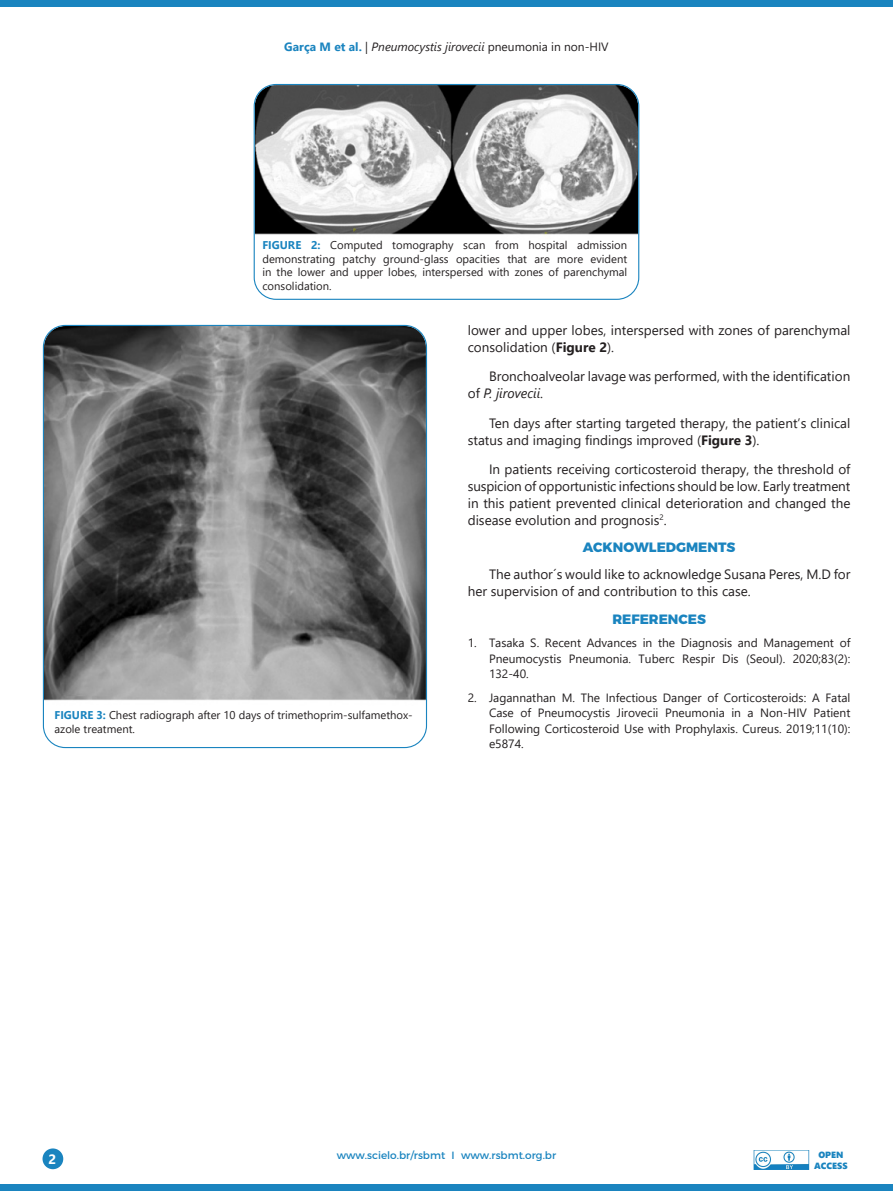
<style>
.page{position:relative;width:893px;height:1191px;background:#fff}
.page>*{position:absolute;margin:0;border:0;box-sizing:border-box;transform-origin:0 0}
.normal_1_5{font:13.5px/16.8px "Segoe UI";color:#231f20}
.SEÇÃO{font:800 13.5px "Montserrat";color:#1a84bf}
.t1{font:700 13.5px "Ebrima";color:#fff}
.t2{font:12px/15.3px "Segoe UI";color:#231f20;text-align:justify}
.cabecalho{font:italic 12px "Segoe UI";color:#231f20}
.FIGURA{font:11.25px/13.5px "Segoe UI";color:#231f20;text-align:justify}
.t3{font:10.5px "Montserrat";color:#1a84bf}
.Tabela_-_CORPO{font:9px "Segoe UI Black";color:#1a84bf}
.s1{font-weight:700;font-style:normal;color:#1a84bf}
.s2{font-style:normal}
.s3{font-weight:700;color:#1a84bf}
.s4{font-weight:700}
.s5{font-style:italic}
</style>
<div class="page">
<div style="left:43px;top:1148px;width:20px;height:21px;background:#1a84bf;border-radius:50%"></div>
<div style="left:0;top:0;width:893px;height:6px;background:#1a84bf"></div>
<div style="left:0;top:1184px;width:893px;height:7px;background:#1a84bf"></div>
<img style="left:255px;top:85px;width:383px;height:150px">
<div style="left:254px;top:84px;width:385px;height:216px;border:1px solid #1a84bf;border-radius:22px"></div>
<img style="left:44px;top:326px;width:382px;height:375px">
<img style="left:754px;top:1150px;width:55px;height:20px">
<p class="cabecalho" style="left:284px;top:36px;width:326px"><span class="s1">Garça M et al.</span> <span class="s2">|</span> Pneumocystis jirovecii <span class="s2">pneumonia in non-HIV</span></p>
<p class="FIGURA" style="left:262px;top:238px;width:366px"><span class="s3">FIGURE 2:</span> Computed tomography scan from hospital admission demonstrating patchy ground-glass opacities that are more evident in the lower and upper lobes, interspersed with zones of parenchymal consolidation.</p>
<p class="FIGURA" style="left:55px;top:707px;width:360px"><span class="s3">FIGURE 3:</span> Chest radiograph after 10 days of trimethoprim-sulfamethox&shy;azole treatment.</p>
<p class="normal_1_5" style="left:468px;top:320px;width:384px">lower and upper lobes, interspersed with zones of parenchymal consolidation (<span class="s4">Figure 2</span>).</p>
<p class="normal_1_5" style="left:468px;top:367px;width:384px;text-indent:21px">Bronchoalveolar lavage was performed, with the identification of <span class="s5">P. jirovecii</span>.</p>
<p class="normal_1_5" style="left:468px;top:413px;width:384px;text-indent:21px">Ten days after starting targeted therapy, the patient’s clinical status and imaging findings improved (<span class="s4">Figure 3</span>).</p>
<p class="normal_1_5" style="left:468px;top:460px;width:384px;text-align:justify;text-indent:21px">In patients receiving corticosteroid therapy, the threshold of suspicion of opportunistic infections should be low. Early treatment in this patient prevented clinical deterioration and changed the disease evolution and prognosis<sup>2</sup>.</p>
<p class="SEÇÃO" style="left:583px;top:536px;width:154px">ACKNOWLEDGMENTS</p>
<p class="normal_1_5" style="left:468px;top:565px;width:384px;text-indent:21px">The author´s would like to acknowledge Susana Peres, M.D for her supervision of and contribution to this case.</p>
<p class="SEÇÃO" style="left:612px;top:607px;width:95px">REFERENCES</p>
<p class="t2" style="left:489px;top:634px;width:363px;text-indent:-21px">1. Tasaka S. Recent Advances in the Diagnosis and Management of Pneumocystis Pneumonia. Tuberc Respir Dis (Seoul). 2020;83(2):<br>132-40.</p>
<p class="t2" style="left:489px;top:689px;width:363px;text-indent:-21px">2. Jagannathan M. The Infectious Danger of Corticosteroids: A Fatal Case of Pneumocystis Jirovecii Pneumonia in a Non-HIV Patient Following Corticosteroid Use with Prophylaxis. Cureus. 2019;11(10): e5874.</p>
<p class="t1" style="left:48px;top:1148px;width:9px">2</p>
<p class="t3" style="left:337px;top:1146px;width:221px">www.scielo.br/rsbmt I www.rsbmt.org.br</p>
<p class="Tabela_-_CORPO" style="left:818px;top:1148px;width:27px">OPEN</p>
<p class="Tabela_-_CORPO" style="left:814px;top:1159px;width:35px">ACCESS</p>
</div>
